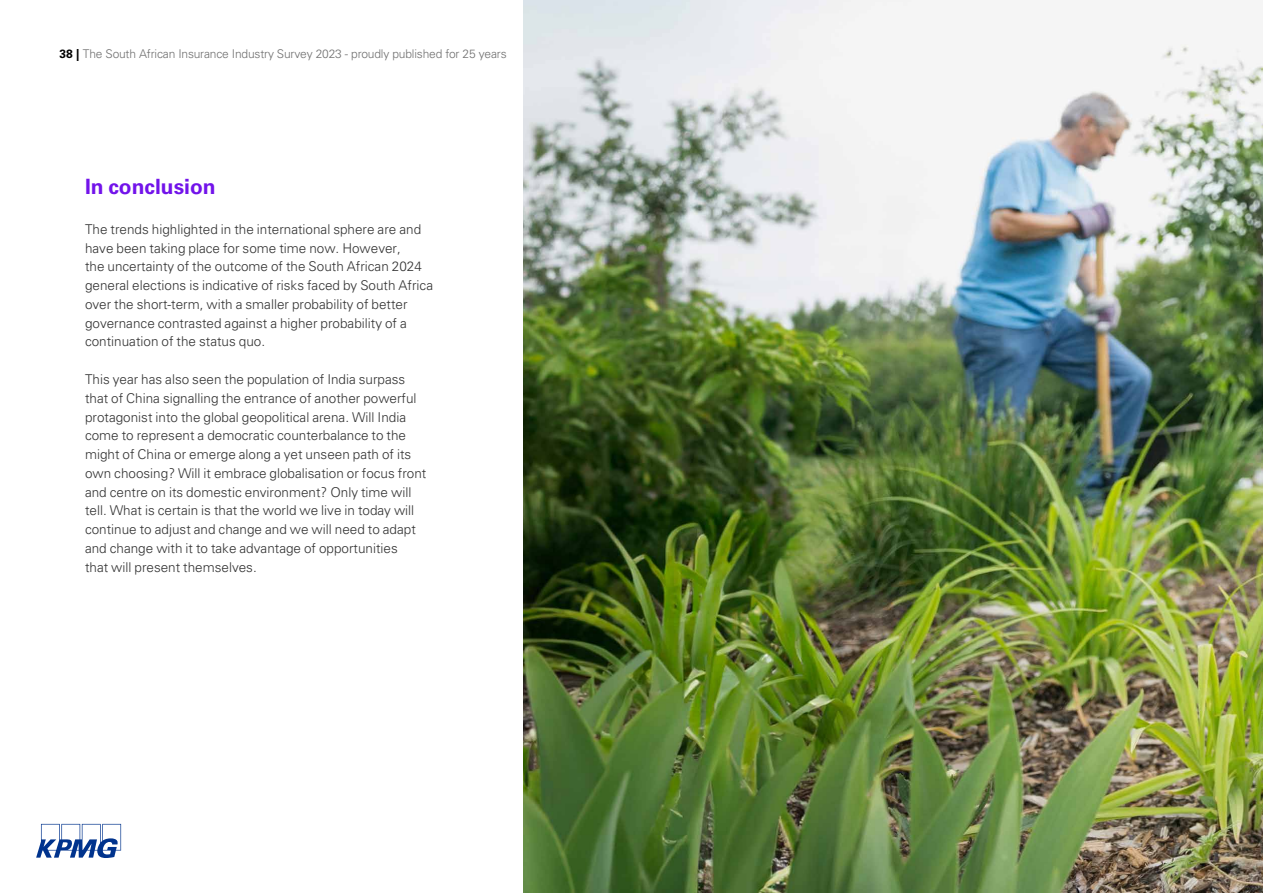
<style>
.page{position:relative;width:1263px;height:893px;background:#fff}
.page>*{position:absolute;margin:0;border:0;box-sizing:border-box;transform-origin:0 0}
.t1{font:700 21px "Univers LT Std";color:#7213ea}
.t2{font:300 13.5px/18.8px "Univers LT Std";color:#333}
.t3{font:300 12px "Univers LT Std";letter-spacing:-.015em;color:#707070}
.s1{font-weight:700;color:#000}
</style>
<div class="page">
<img style="left:523px;top:0;width:740px;height:893px">
<svg style="left:36px;top:824px;width:85px;height:34px"></svg>
<p class="t3" style="left:60px;top:46px;width:449px"><span class="s1">38 |</span> The South African Insurance Industry Survey 2023 - proudly published for 25 years</p>
<h1 class="t1" style="left:85px;top:174px;width:132px">In conclusion</h1>
<p class="t2" style="left:85px;top:220px;width:350px">The trends highlighted in the international sphere are and have been taking place for some time now. However,<br>the uncertainty of the outcome of the South African 2024 general elections is indicative of risks faced by South Africa over the short-term, with a smaller probability of better governance contrasted against a higher probability of a continuation of the status quo.</p>
<p class="t2" style="left:85px;top:370px;width:343px">This year has also seen the population of India surpass that of China signalling the entrance of another powerful protagonist into the global geopolitical arena. Will India come to represent a democratic counterbalance to the might of China or emerge along a yet unseen path of its own choosing? Will it embrace globalisation or focus front and centre on its domestic environment? Only time will tell. What is certain is that the world we live in today will continue to adjust and change and we will need to adapt and change with it to take advantage of opportunities<br>that will present themselves.</p>
</div>
